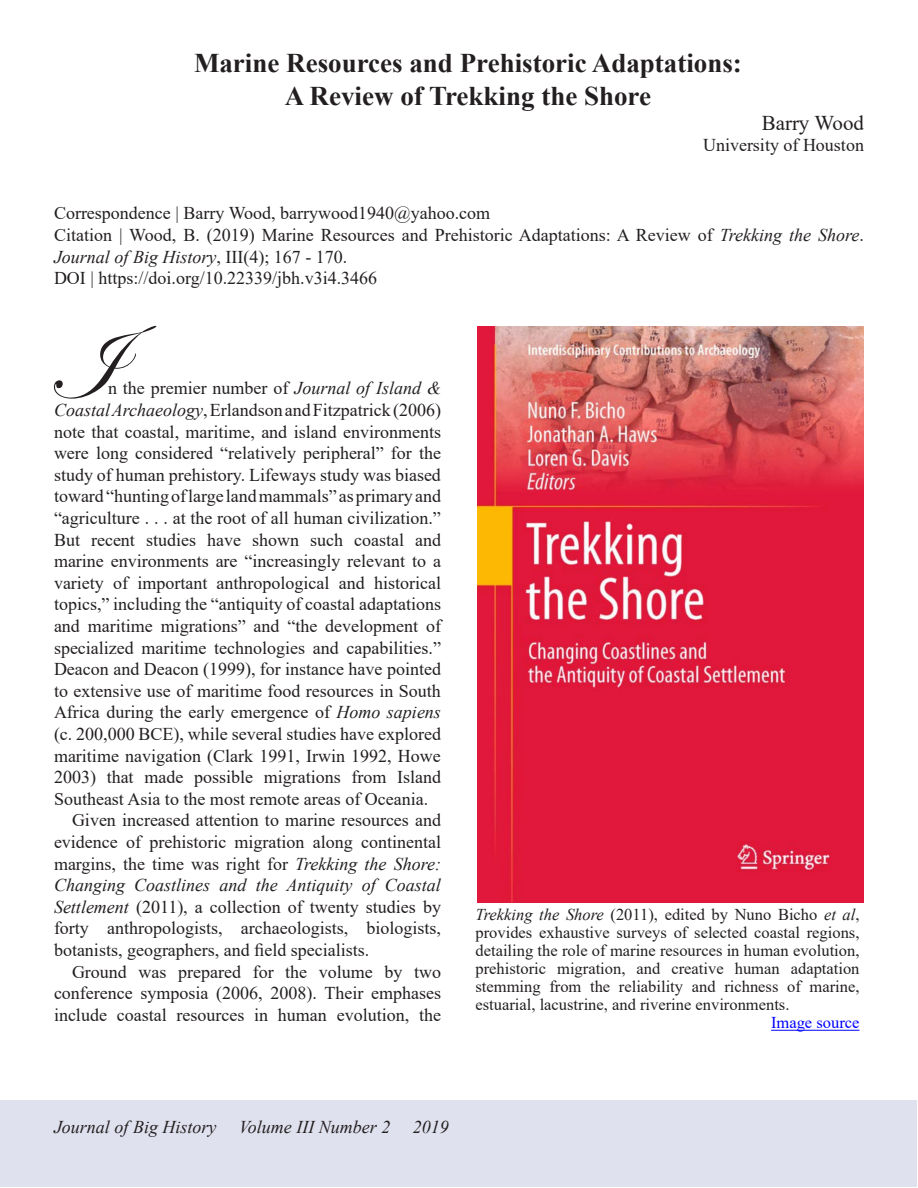
<style>
.page{position:relative;width:918px;height:1188px;background:#fff}
.page>*{position:absolute;margin:0;border:0;box-sizing:border-box;transform-origin:0 0}
.t1{font:108px "Edwardian Script ITC";color:#231f20}
.t2{font:700 27px "Times New Roman";color:#231f20}
.t3{font:21px "Times New Roman";color:#231f20}
.t4{font:18px/21.6px "Times New Roman";color:#231f20;text-align:justify}
.t5{font:italic 18px "Times New Roman";color:#231f20}
.t6{font:16.5px/18px "Times New Roman";color:#231f20;text-align:justify}
.t7{font:16.5px "Times New Roman";color:#00f}
.s1{font-style:italic}
</style>
<div class="page">
<div style="left:1px;top:1101px;width:916px;height:86px;background:#e0e1ee"></div>
<img style="left:477px;top:326px;width:387px;height:576px">
<hr style="left:771px;top:1030px;width:88px;height:1px;background:#00f">
<p class="t2" style="left:194px;top:44px;width:549px">Marine Resources and Prehistoric Adaptations:</p>
<p class="t2" style="left:285px;top:76px;width:368px">A Review of Trekking the Shore</p>
<p class="t3" style="left:762px;top:108px;width:104px">Barry Wood</p>
<p class="t4" style="left:703px;top:134px;width:162px">University of Houston</p>
<p class="t4" style="left:54px;top:202px;width:438px">Correspondence | Barry Wood, barrywood1940@yahoo.com</p>
<p class="t4" style="left:54px;top:224px;width:811px">Citation | Wood, B. (2019) Marine Resources and Prehistoric Adaptations: A Review of <span class="s1">Trekking the Shore</span>.<br><span class="s1">Journal of Big History</span>, III(4); 167 - 170.</p>
<p class="t4" style="left:54px;top:267px;width:325px">DOI | https://doi.org/10.22339/jbh.v3i4.3466</p>
<p class="t1" style="left:46px;top:304px;width:70px">I</p>
<p class="t4" style="left:54px;top:377px;width:389px;text-indent:54px">n the premier number of <span class="s1">Journal of Island &amp; Coastal Archaeology</span>, Erlandson and Fitzpatrick (2006) note that coastal, maritime, and island environments were long considered “relatively peripheral” for the study of human prehistory. Lifeways study was biased toward “hunting of large land mammals” as primary and “agriculture . . . at the root of all human civilization.” But recent studies have shown such coastal and marine environments are “increasingly relevant to a variety of important anthropological and historical topics,” including the “antiquity of coastal adaptations and maritime migrations” and “the development of specialized maritime technologies and capabilities.” Deacon and Deacon (1999), for instance have pointed to extensive use of maritime food resources in South Africa during the early emergence of <span class="s1">Homo sapiens </span>(c. 200,000 BCE), while several studies have explored maritime navigation (Clark 1991, Irwin 1992, Howe 2003) that made possible migrations from Island Southeast Asia to the most remote areas of Oceania.</p>
<p class="t4" style="left:54px;top:809px;width:389px;text-indent:18px">Given increased attention to marine resources and evidence of prehistoric migration along continental margins, the time was right for <span class="s1">Trekking the Shore:<br>Changing Coastlines and the Antiquity of Coastal Settlement</span> (2011), a collection of twenty studies by forty anthropologists, archaeologists, biologists, botanists, geographers, and field specialists.</p>
<p class="t4" style="left:54px;top:960px;width:389px;text-indent:18px">Ground was prepared for the volume by two conference symposia (2006, 2008). Their emphases include coastal resources in human evolution, the</p>
<p class="t6" style="left:476px;top:905px;width:385px"><span class="s1">Trekking the Shore</span> (2011), edited by Nuno Bicho <span class="s1">et al</span>, provides exhaustive surveys of selected coastal regions, detailing the role of marine resources in human evolution, prehistoric migration, and creative human adaptation stemming from the reliability and richness of marine, estuarial, lacustrine, and riverine environments.</p>
<p class="t7" style="left:771px;top:1011px;width:90px">Image source</p>
<p class="t5" style="left:54px;top:1115px;width:164px">Journal of Big History</p>
<p class="t5" style="left:239px;top:1115px;width:153px">Volume III Number 2</p>
<p class="t5" style="left:413px;top:1115px;width:37px">2019</p>
</div>
